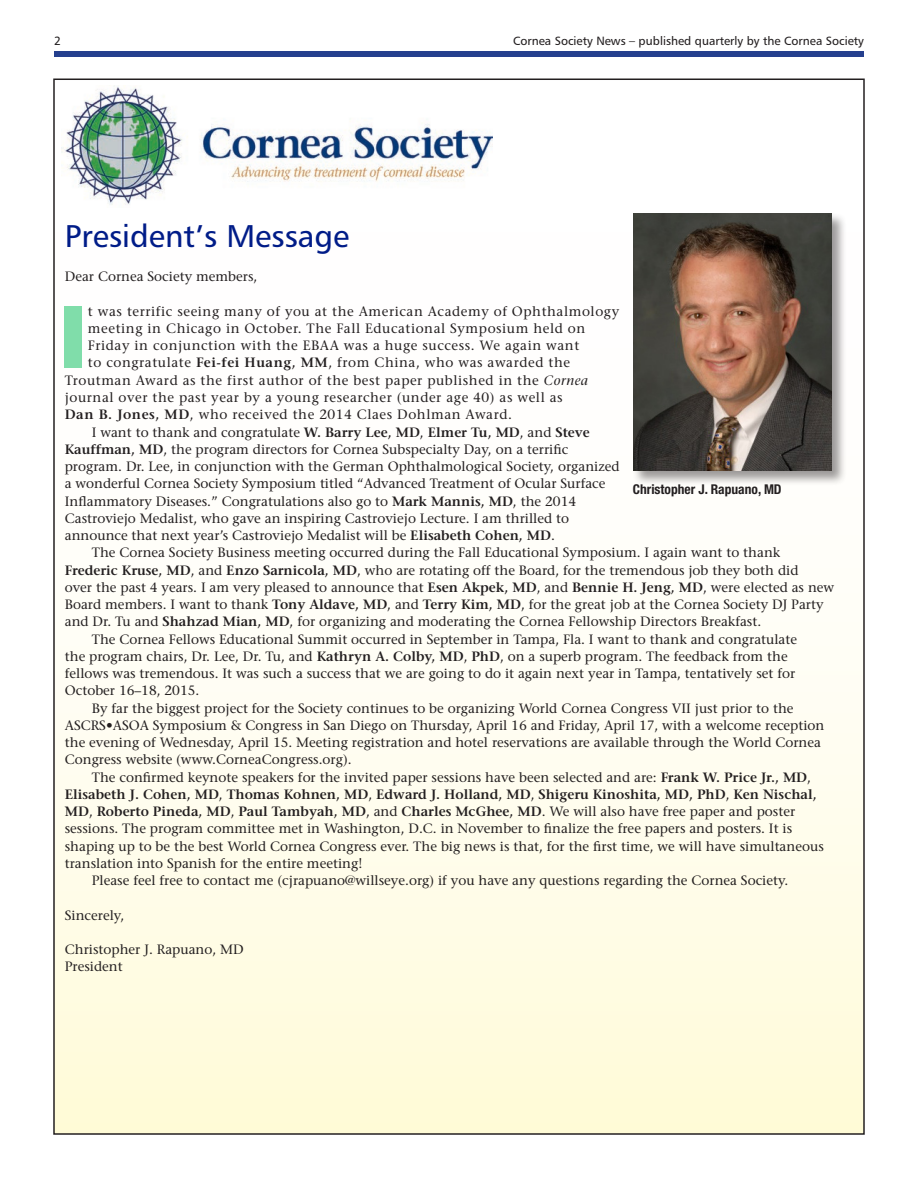
<style>
.page{position:relative;width:918px;height:1188px;background:#fff}
.page>*{position:absolute;margin:0;border:0;box-sizing:border-box;transform-origin:0 0}
.First_Paragraph{font:900 condensed 85.95px "Helvetica Neue LT Std";color:#80ddaa}
.Headline{font:31.5px "Humanist 777 BT Roman B";color:#001c88}
.Main_Text{font:13.5px/17.2px "Stone Serif";color:#231f20}
.First_Paragraph-2{font:13.5px "Stone Serif";letter-spacing:.04em;color:#231f20}
.t1{font:700 condensed 13.5px "Helvetica Neue LT Std";color:#231f20}
.t2{font:12px "Humanist 777 BT Roman B";color:#231f20}
.s1{font-weight:600}
.s2{font-style:italic}
</style>
<div class="page">
<div style="left:54px;top:79px;width:810px;height:1055px;background:linear-gradient(to bottom,#fff,#fffbdf)"></div>
<img style="left:61px;top:85px;width:431px;height:122px">
<div style="left:54px;top:51px;width:810px;height:6px;background:#253f8e"></div>
<div style="left:632px;top:212px;width:215px;height:274px;background:#231f20;opacity:.45"></div>
<img style="left:634px;top:214px;width:198px;height:257px">
<p class="t2" style="left:54px;top:33px;width:8px">2</p>
<p class="t2" style="left:513px;top:33px;width:352px">Cornea Society News – published quarterly by the Cornea Society</p>
<p class="Headline" style="left:65px;top:216px;width:286px">President’s Message</p>
<p class="Main_Text" style="left:65px;top:268px;width:194px">Dear Cornea Society members,</p>
<p class="First_Paragraph" style="left:62px;top:282px;width:24px">I</p>
<p class="First_Paragraph-2" style="left:88px;top:303px;width:533px">t was terrific seeing many of you at the American Academy of Ophthalmology</p>
<p class="First_Paragraph-2" style="left:88px;top:320px;width:499px">meeting in Chicago in October. The Fall Educational Symposium held on</p>
<p class="First_Paragraph-2" style="left:88px;top:338px;width:493px">Friday in conjunction with the EBAA was a huge success. We again want</p>
<p class="First_Paragraph-2" style="left:88px;top:355px;width:484px">to congratulate <span class="s1">Fei-fei Huang, MM</span>, from China, who was awarded the</p>
<p class="First_Paragraph-2" style="left:65px;top:372px;width:525px">Troutman Award as the first author of the best paper published in the <span class="s2">Cornea</span></p>
<p class="First_Paragraph-2" style="left:65px;top:389px;width:499px">journal over the past year by a young researcher (under age 40) as well as</p>
<p class="First_Paragraph-2" style="left:65px;top:407px;width:449px"><span class="s1">Dan B. Jones, MD</span>, who received the 2014 Claes Dohlman Award.</p>
<p class="Main_Text" style="left:65px;top:423px;width:556px;text-indent:27px">I want to thank and congratulate <span class="s1">W. Barry Lee, MD</span>, <span class="s1">Elmer Tu, MD</span>, and <span class="s1">Steve Kauffman, MD</span>, the program directors for Cornea Subspecialty Day, on a terrific program. Dr. Lee, in conjunction with the German Ophthalmological Society, organized a wonderful Cornea Society Symposium titled “Advanced Treatment of Ocular Surface Inflammatory Diseases.” Congratulations also go to <span class="s1">Mark Mannis, MD</span>, the 2014<br>Castroviejo Medalist, who gave an inspiring Castroviejo Lecture. I am thrilled to announce that next year’s Castroviejo Medalist will be <span class="s1">Elisabeth Cohen, MD</span>.</p>
<p class="Main_Text" style="left:65px;top:544px;width:771px;text-indent:27px">The Cornea Society Business meeting occurred during the Fall Educational Symposium. I again want to thank <span class="s1">Frederic Kruse, MD</span>, and <span class="s1">Enzo Sarnicola, MD</span>, who are rotating off the Board, for the tremendous job they both did<br>over the past 4 years. I am very pleased to announce that <span class="s1">Esen Akpek, MD</span>, and <span class="s1">Bennie H. Jeng, MD</span>, were elected as new Board members. I want to thank <span class="s1">Tony Aldave, MD</span>, and <span class="s1">Terry Kim, MD</span>, for the great job at the Cornea Society DJ Party and Dr. Tu and <span class="s1">Shahzad Mian, MD</span>, for organizing and moderating the Cornea Fellowship Directors Breakfast.</p>
<p class="Main_Text" style="left:65px;top:630px;width:734px;text-indent:27px">The Cornea Fellows Educational Summit occurred in September in Tampa, Fla. I want to thank and congratulate the program chairs, Dr. Lee, Dr. Tu, and <span class="s1">Kathryn A. Colby, MD</span>, <span class="s1">PhD</span>, on a superb program. The feedback from the fellows was tremendous. It was such a success that we are going to do it again next year in Tampa, tentatively set for October 16–18, 2015.</p>
<p class="Main_Text" style="left:65px;top:699px;width:761px;text-indent:27px">By far the biggest project for the Society continues to be organizing World Cornea Congress VII just prior to the ASCRS•ASOA Symposium &amp; Congress in San Diego on Thursday, April 16 and Friday, April 17, with a welcome reception the evening of Wednesday, April 15. Meeting registration and hotel reservations are available through the World Cornea Congress website (www.CorneaCongress.org).</p>
<p class="Main_Text" style="left:65px;top:768px;width:761px;text-indent:27px">The confirmed keynote speakers for the invited paper sessions have been selected and are: <span class="s1">Frank W. Price Jr., MD</span>, <span class="s1">Elisabeth J. Cohen, MD</span>, <span class="s1">Thomas Kohnen, MD</span>, <span class="s1">Edward J. Holland, MD</span>, <span class="s1">Shigeru Kinoshita, MD, PhD</span>, <span class="s1">Ken Nischal, MD</span>, <span class="s1">Roberto Pineda, MD</span>, <span class="s1">Paul Tambyah, MD</span>, and <span class="s1">Charles McGhee, MD</span>. We will also have free paper and poster sessions. The program committee met in Washington, D.C. in November to finalize the free papers and posters. It is shaping up to be the best World Cornea Congress ever. The big news is that, for the first time, we will have simultaneous translation into Spanish for the entire meeting!</p>
<p class="Main_Text" style="left:92px;top:872px;width:698px">Please feel free to contact me (cjrapuano@willseye.org) if you have any questions regarding the Cornea Society.</p>
<p class="Main_Text" style="left:65px;top:906px;width:61px">Sincerely,</p>
<p class="Main_Text" style="left:65px;top:941px;width:180px">Christopher J. Rapuano, MD</p>
<p class="Main_Text" style="left:65px;top:958px;width:60px">President</p>
<p class="t1" style="left:633px;top:481px;width:150px">Christopher J. Rapuano, MD</p>
</div>
